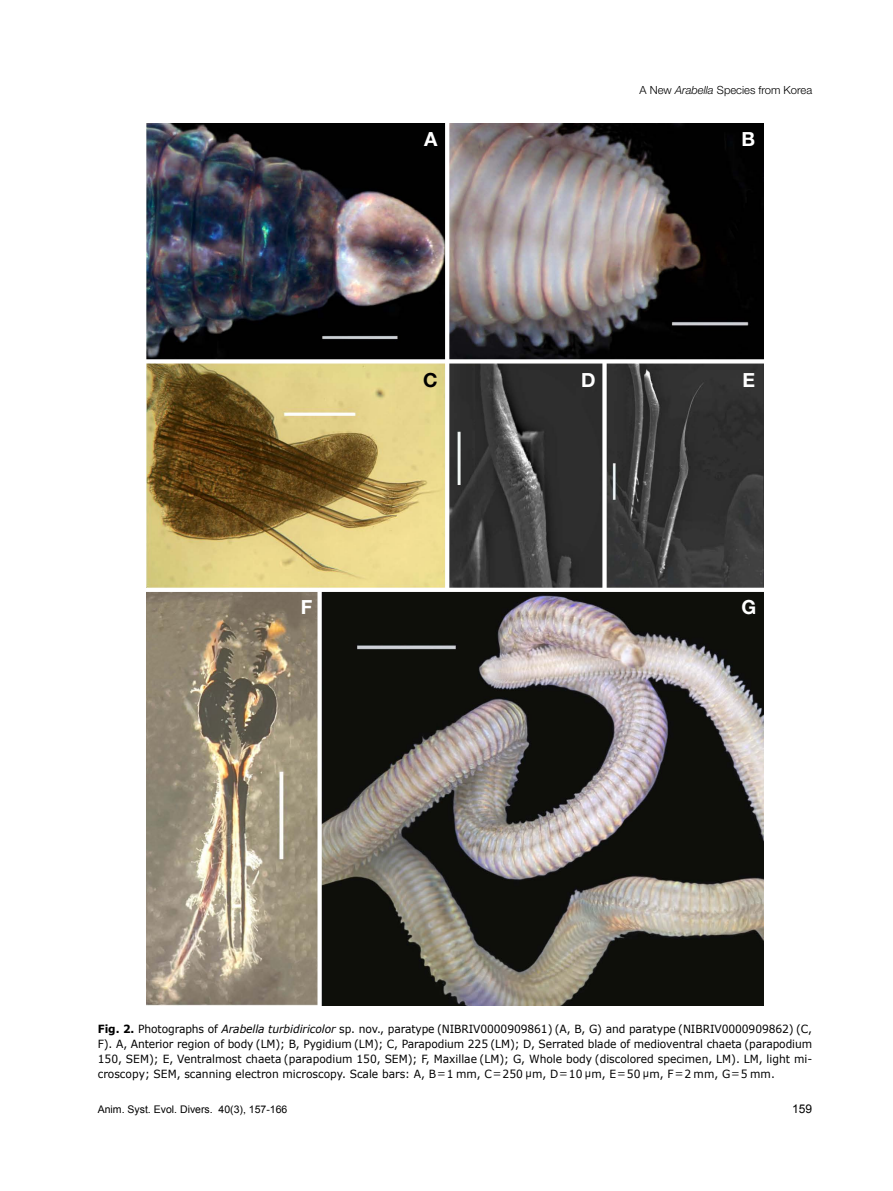
<style>
.page{position:relative;width:893px;height:1191px;background:#fff}
.page>*{position:absolute;margin:0;border:0;box-sizing:border-box;transform-origin:0 0}
.t1{font:700 19.5px "Helvetica Neue";color:#fff}
.t2{font:700 19.5px "Helvetica Neue";color:#000}
.t3{font:12px "Arial";color:#000}
.t4{font:11.25px/15px "Verdana";color:#000;text-align:justify;scale:.95 1}
.t5{font:300 11.25px "Helvetica Neue LT Std";color:#000}
.t6{font:10.5px "Arial";color:#000}
.s1{font-style:italic}
.s2{font-weight:700}
.s3{font-family:"Cambria Math"}
.s4{font-family:"Univers LT Std"}
</style>
<div class="page">
<img style="left:147px;top:123px;width:616px;height:883px">
<svg style="left:146px;top:359px;width:618px;height:4px"></svg>
<hr style="left:445px;top:121px;width:4px;height:470px;background:#fff">
<div style="left:602px;top:360px;width:5px;height:231px;background:#fff"></div>
<div style="left:317px;top:591px;width:5px;height:422px;background:#fff"></div>
<div style="left:140px;top:587px;width:637px;height:5px;background:#fff"></div>
<h1 class="t1" style="left:424px;top:127px;width:15px">A</h1>
<h1 class="t2" style="left:423px;top:368px;width:16px">C</h1>
<p class="t5" style="left:640px;top:83px;width:174px">A New <span class="s1">Arabella</span> Species from Korea</p>
<h1 class="t1" style="left:741px;top:127px;width:15px">B</h1>
<h1 class="t1" style="left:581px;top:368px;width:16px">D</h1>
<h1 class="t1" style="left:743px;top:368px;width:14px">E</h1>
<h1 class="t1" style="left:301px;top:595px;width:13px">F</h1>
<h1 class="t1" style="left:741px;top:595px;width:16px">G</h1>
<p class="t4" style="left:98px;top:1021px;width:753px"><span class="s2">Fig. 2.</span> Photographs of <span class="s1">Arabella turbidiricolor</span> sp. nov., paratype (NIBRIV0000909861) (A, B, G) and paratype (NIBRIV0000909862) (C, F). A, Anterior region of body (LM); B, Pygidium (LM); C, Parapodium 225 (LM); D, Serrated blade of medioventral chaeta (parapodium 150, SEM); E, Ventralmost chaeta (parapodium 150, SEM); F, Maxillae (LM); G, Whole body (discolored specimen, LM). LM, light mi&shy;croscopy; SEM, scanning electron microscopy. Scale bars: A, B<span class="s3">=</span>1 mm, C<span class="s3">=</span>250 <span class="s4">μ</span>m, D<span class="s3">=</span>10 <span class="s4">μ</span>m, E<span class="s3">=</span>50 <span class="s4">μ</span>m, F<span class="s3">=</span>2 mm, G<span class="s3">=</span>5 mm.</p>
<p class="t6" style="left:98px;top:1102px;width:191px">Anim. Syst. Evol. Divers. 40(3), 157-166</p>
<p class="t3" style="left:792px;top:1100px;width:22px">159</p>
</div>
